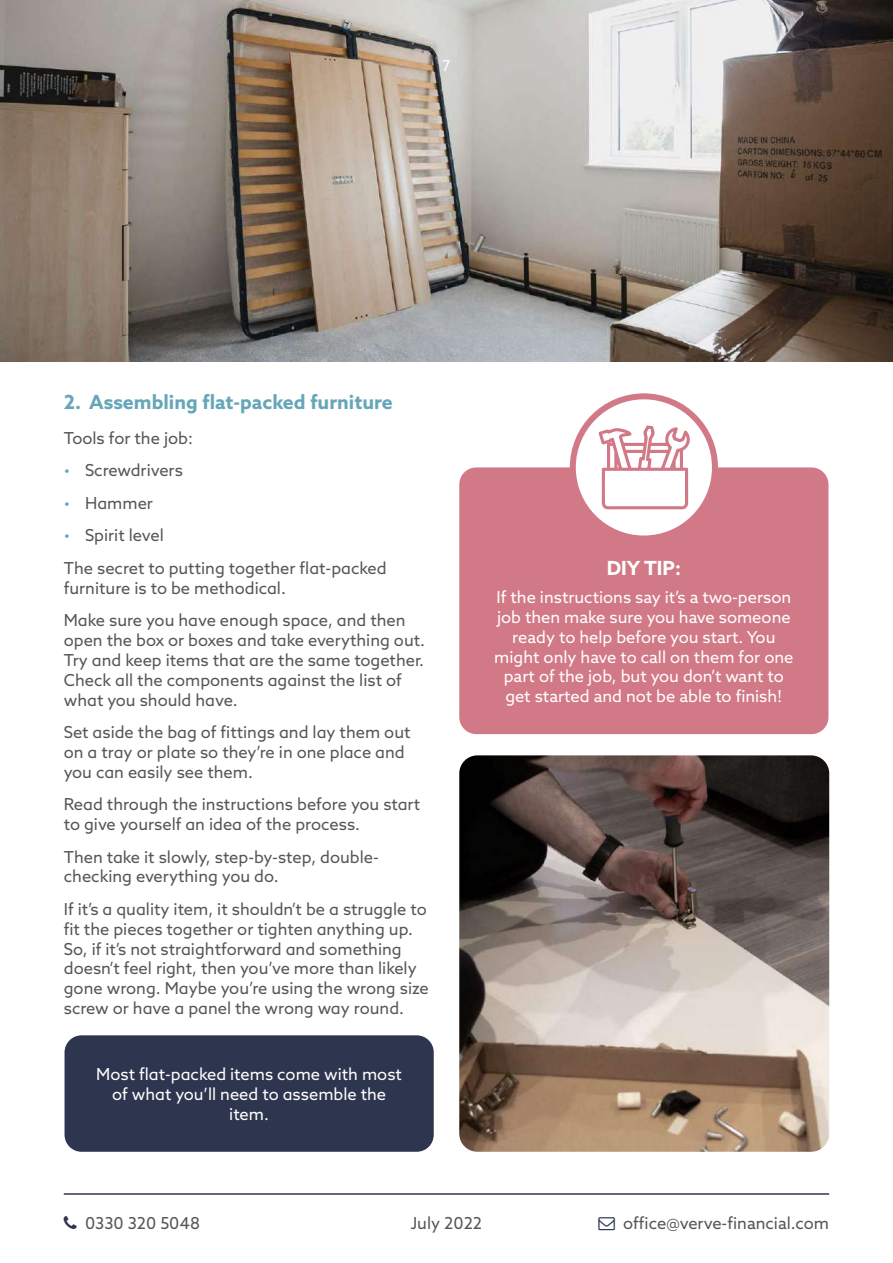
<style>
.page{position:relative;width:893px;height:1263px;background:#fff}
.page>*{position:absolute;margin:0;border:0;box-sizing:border-box;transform-origin:0 0}
.t1{font:700 19.5px "Azo Sans";color:#66a6b8}
.t2{font:700 19.5px "Azo Sans";color:#fff}
.t3{font:16.5px/19.8px "Azo Sans";color:#575656}
.t4{font:16.5px/19.8px "Azo Sans";color:#fff;text-align:center}
.t5{font:15px "Azo Sans";color:#fff}
.s1{color:#66a6b8}
</style>
<div class="page">
<img style="left:0;top:0;width:893px;height:361px">
<hr style="left:64px;top:1193px;width:765px;height:2px;background:#2e364f">
<div style="left:459px;top:467px;width:369px;height:267px;background:#d27987;border-radius:17px"></div>
<div style="left:65px;top:1035px;width:369px;height:117px;background:#2e364f;border-radius:17px"></div>
<div style="left:573px;top:396px;width:142px;height:142px;background:#fff;border-radius:50%"></div>
<div style="left:570px;top:393px;width:148px;height:148px;border:6px solid #d27987;border-radius:50%"></div>
<img style="left:459px;top:755px;width:370px;height:397px">
<svg style="left:597px;top:297px;width:94px;height:213px"></svg>
<p class="t5" style="left:442px;top:60px;width:10px">7</p>
<p class="t1" style="left:64px;top:394px;width:330px">2. Assembling flat-packed furniture</p>
<p class="t3" style="left:64px;top:429px;width:131px">Tools for the job:</p>
<p class="t3" style="left:64px;top:462px;width:121px"><span class="s1">•</span> Screwdrivers</p>
<p class="t3" style="left:64px;top:494px;width:91px"><span class="s1">•</span> Hammer</p>
<p class="t3" style="left:64px;top:521px;width:324px;line-height:32.5px"><span class="s1">•</span> Spirit level<br>The secret to putting together flat-packed</p>
<p class="t3" style="left:64px;top:573px;width:343px;line-height:32.5px">furniture is to be methodical.<br>Make sure you have enough space, and then</p>
<p class="t3" style="left:64px;top:632px;width:363px">open the box or boxes and take everything out.<br>Try and keep items that are the same together.<br>Check all the components against the list of what you should have.</p>
<p class="t3" style="left:64px;top:724px;width:348px">Set aside the bag of fittings and lay them out on a tray or plate so they’re in one place and you can easily see them.</p>
<p class="t3" style="left:64px;top:796px;width:358px">Read through the instructions before you start to give yourself an idea of the process.</p>
<p class="t3" style="left:64px;top:848px;width:317px">Then take it slowly, step-by-step, double&shy;checking everything you do.</p>
<p class="t3" style="left:64px;top:901px;width:367px">If it’s a quality item, it shouldn’t be a struggle to fit the pieces together or tighten anything up.<br>So, if it’s not straightforward and something doesn’t feel right, then you’ve more than likely gone wrong. Maybe you’re using the wrong size screw or have a panel the wrong way round.</p>
<p class="t4" style="left:96px;top:1066px;width:307px">Most flat-packed items come with most of what you’ll need to assemble the item.</p>
<p class="t2" style="left:607px;top:560px;width:76px">DIY TIP:</p>
<p class="t4" style="left:494px;top:589px;width:301px">If the instructions say it’s a two-person job then make sure you have someone ready to help before you start. You might only have to call on them for one part of the job, but you don’t want to get started and not be able to finish!</p>
<p class="t3" style="left:85px;top:1214px;width:117px">0330 320 5048</p>
<p class="t3" style="left:623px;top:1214px;width:207px">office@verve-financial.com</p>
<p class="t3" style="left:411px;top:1215px;width:73px">July 2022</p>
</div>
